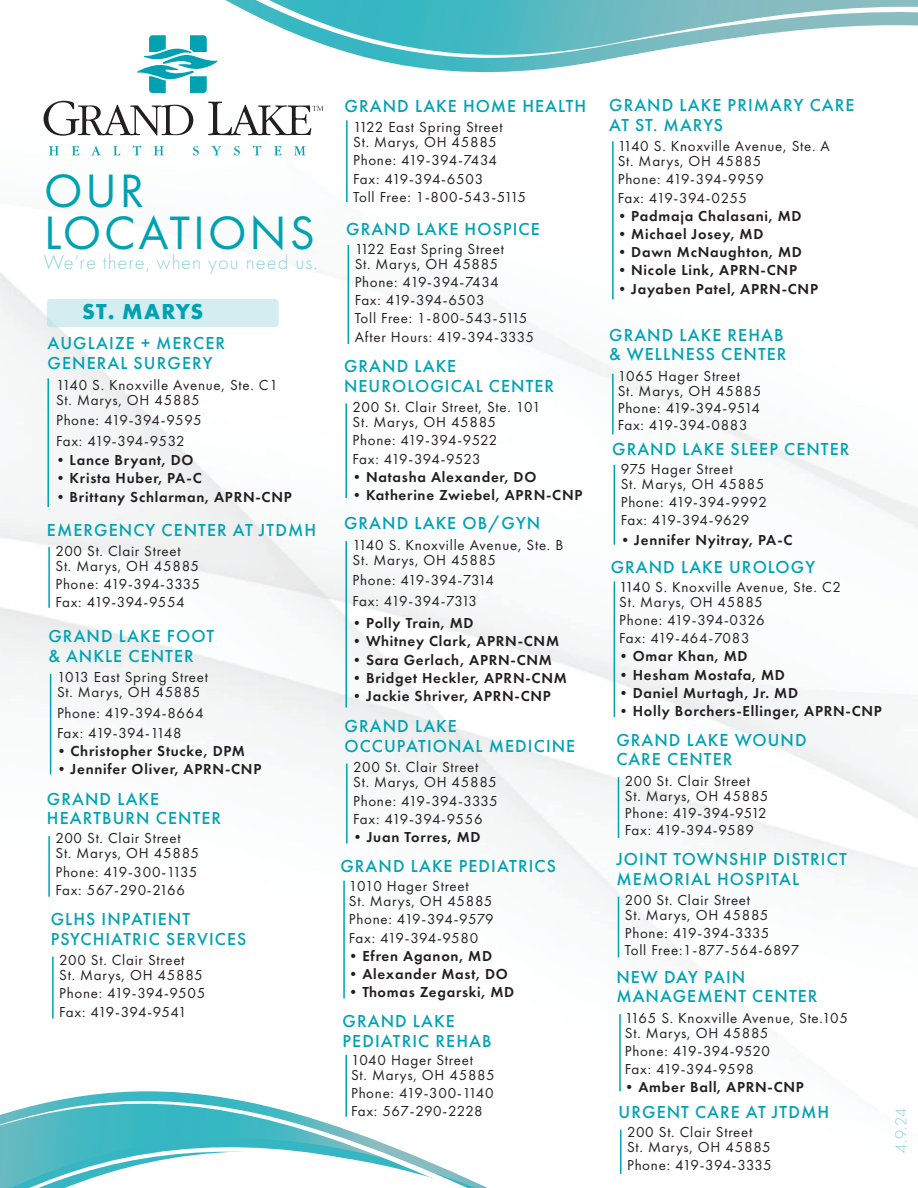
<style>
.page{position:relative;width:918px;height:1188px;background:#fff}
.page>*{position:absolute;margin:0;border:0;box-sizing:border-box;transform-origin:0 0}
.t1{font:48.6px/41.8px "Futura PT";letter-spacing:.06em;color:#00a2b2}
.t2{font:700 22.5px "Futura PT";letter-spacing:.06em;color:#00a2b2}
.t3{font:300 20.7px "Futura PT";letter-spacing:.05em;color:#8fd1db}
.t4{font:500 18px/19.5px "Futura PT";letter-spacing:.06em;color:#00a2b2}
.t5{font:300 16.5px "Futura PT";color:#8fd1db}
.t6{font:15px/15px "Futura PT";letter-spacing:.05em;color:#231f20}
.t7{font:600 15px "Futura PT";letter-spacing:.05em;color:#231f20}
.t8{font:15px/18.3px "Futura PT";letter-spacing:.03em;color:#231f20}
.t9{font:15px/18.3px "Futura PT";letter-spacing:.01em;color:#231f20}
.t10{font:15px/18.3px "Futura PT";letter-spacing:.02em;color:#231f20}
.t11{font:15px/18.3px "Futura PT";letter-spacing:.025em;color:#231f20}
.t12{font:15px/20.4px "Futura PT";letter-spacing:-.01em;color:#231f20}
.t13{font:15px/18.3px "Futura PT";letter-spacing:.015em;color:#231f20}
</style>
<div class="page">
<svg style="left:0;top:1091px;width:488px;height:97px"></svg>
<svg style="left:0;top:0;width:918px;height:188px"></svg>
<hr style="left:618px;top:897px;width:1px;height:60px;background:#00a2b2">
<hr style="left:47px;top:378px;width:2px;height:129px;background:#00a2b2">
<hr style="left:618px;top:777px;width:1px;height:61px;background:#00a2b2">
<hr style="left:612px;top:374px;width:2px;height:60px;background:#00a2b2">
<hr style="left:346px;top:764px;width:2px;height:80px;background:#00a2b2">
<hr style="left:614px;top:465px;width:1px;height:80px;background:#00a2b2">
<hr style="left:52px;top:956px;width:2px;height:62px;background:#00a2b2">
<hr style="left:345px;top:1055px;width:2px;height:62px;background:#00a2b2">
<hr style="left:620px;top:1130px;width:1px;height:44px;background:#00a2b2">
<hr style="left:348px;top:245px;width:1px;height:99px;background:#00a2b2">
<hr style="left:48px;top:547px;width:2px;height:61px;background:#00a2b2">
<hr style="left:346px;top:120px;width:2px;height:82px;background:#00a2b2">
<hr style="left:345px;top:403px;width:2px;height:95px;background:#00a2b2">
<hr style="left:619px;top:1014px;width:2px;height:77px;background:#00a2b2">
<hr style="left:614px;top:581px;width:1px;height:136px;background:#00a2b2">
<hr style="left:612px;top:141px;width:2px;height:158px;background:#00a2b2">
<hr style="left:50px;top:674px;width:1px;height:100px;background:#00a2b2">
<hr style="left:345px;top:541px;width:2px;height:167px;background:#00a2b2">
<hr style="left:48px;top:836px;width:2px;height:61px;background:#00a2b2">
<div style="left:47px;top:299px;width:232px;height:28px;background:#d4edf1;border-radius:4px"></div>
<hr style="left:343px;top:881px;width:2px;height:118px;background:#00a2b2">
<h1 class="t1" style="left:44px;top:170px;width:272px">OUR<br>LOCATIONS</h1>
<h3 class="t3" style="left:44px;top:251px;width:275px">We’re there, when you need us.</h3>
<h2 class="t2" style="left:82px;top:297px;width:123px">ST. MARYS</h2>
<p class="t4" style="left:48px;top:334px;width:179px">AUGLAIZE + MERCER<br>GENERAL SURGERY</p>
<p class="t6" style="left:56px;top:377px;width:223px">1140 S. Knoxville Avenue, Ste. C1<br>St. Marys, OH 45885</p>
<p class="t9" style="left:56px;top:410px;width:147px;line-height:20.4px">Phone: 419-394-9595<br>Fax: 419-394-9532</p>
<p class="t7" style="left:53px;top:451px;width:142px">•Lance Bryant, DO</p>
<p class="t7" style="left:53px;top:469px;width:150px">•Krista Huber, PA-C</p>
<p class="t7" style="left:53px;top:487px;width:240px">•Brittany Schlarman, APRN-CNP</p>
<p class="t4" style="left:47px;top:520px;width:271px">EMERGENCY CENTER AT JTDMH</p>
<p class="t6" style="left:55px;top:543px;width:145px">200 St. Clair Street<br>St. Marys, OH 45885</p>
<p class="t9" style="left:55px;top:575px;width:146px">Phone: 419-394-3335<br>Fax: 419-394-9554</p>
<p class="t4" style="left:48px;top:627px;width:168px">GRAND LAKE FOOT &amp; ANKLE CENTER</p>
<p class="t6" style="left:57px;top:670px;width:153px">1013 East Spring Street<br>St. Marys, OH 45885</p>
<p class="t11" style="left:57px;top:703px;width:148px;line-height:20.4px">Phone: 419-394-8664<br>Fax: 419-394-1148</p>
<p class="t7" style="left:54px;top:741px;width:192px">•Christopher Stucke, DPM</p>
<p class="t7" style="left:54px;top:760px;width:209px">•Jennifer Oliver, APRN-CNP</p>
<p class="t4" style="left:47px;top:789px;width:176px">GRAND LAKE<br>HEARTBURN CENTER</p>
<p class="t6" style="left:56px;top:831px;width:145px">200 St. Clair Street<br>St. Marys, OH 45885</p>
<p class="t8" style="left:56px;top:862px;width:143px">Phone: 419-300-1135<br>Fax: 567-290-2166</p>
<p class="t4" style="left:51px;top:909px;width:197px">GLHS INPATIENT<br>PSYCHIATRIC SERVICES</p>
<p class="t6" style="left:59px;top:953px;width:145px">200 St. Clair Street<br>St. Marys, OH 45885</p>
<p class="t10" style="left:59px;top:984px;width:148px">Phone: 419-394-9505<br>Fax: 419-394-9541</p>
<p class="t4" style="left:345px;top:97px;width:243px">GRAND LAKE HOME HEALTH</p>
<p class="t6" style="left:353px;top:119px;width:151px">1122 East Spring Street<br>St. Marys, OH 45885</p>
<p class="t11" style="left:353px;top:151px;width:174px">Phone: 419-394-7434<br>Fax: 419-394-6503<br>Toll Free: 1-800-543-5115</p>
<p class="t4" style="left:346px;top:219px;width:195px">GRAND LAKE HOSPICE</p>
<p class="t6" style="left:355px;top:241px;width:151px">1122 East Spring Street<br>St. Marys, OH 45885</p>
<p class="t8" style="left:355px;top:273px;width:181px">Phone: 419-394-7434<br>Fax: 419-394-6503<br>Toll Free: 1-800-543-5115<br>After Hours: 419-394-3335</p>
<p class="t4" style="left:344px;top:356px;width:212px">GRAND LAKE<br>NEUROLOGICAL CENTER</p>
<p class="t6" style="left:353px;top:400px;width:189px">200 St. Clair Street, Ste. 101<br>St. Marys, OH 45885</p>
<p class="t9" style="left:353px;top:431px;width:146px">Phone: 419-394-9522<br>Fax: 419-394-9523</p>
<p class="t7" style="left:350px;top:467px;width:188px">•Natasha Alexander, DO</p>
<p class="t7" style="left:350px;top:486px;width:234px">•Katherine Zwiebel, APRN-CNP</p>
<p class="t4" style="left:344px;top:513px;width:198px">GRAND LAKE OB/GYN</p>
<p class="t6" style="left:353px;top:537px;width:212px">1140 S. Knoxville Avenue, Ste. B<br>St. Marys, OH 45885</p>
<p class="t12" style="left:353px;top:570px;width:143px">Phone: 419-394-7314<br>Fax: 419-394-7313</p>
<p class="t7" style="left:350px;top:614px;width:125px">•Polly Train, MD</p>
<p class="t7" style="left:350px;top:632px;width:211px">•Whitney Clark, APRN-CNM</p>
<p class="t7" style="left:350px;top:650px;width:204px">•Sara Gerlach, APRN-CNM</p>
<p class="t7" style="left:350px;top:669px;width:219px">•Bridget Heckler, APRN-CNM</p>
<p class="t7" style="left:350px;top:687px;width:203px">•Jackie Shriver, APRN-CNP</p>
<p class="t4" style="left:345px;top:717px;width:232px">GRAND LAKE<br>OCCUPATIONAL MEDICINE</p>
<p class="t6" style="left:353px;top:760px;width:145px">200 St. Clair Street<br>St. Marys, OH 45885</p>
<p class="t9" style="left:353px;top:791px;width:146px">Phone: 419-394-3335<br>Fax: 419-394-9556</p>
<p class="t7" style="left:350px;top:828px;width:132px">•Juan Torres, MD</p>
<p class="t4" style="left:340px;top:856px;width:217px">GRAND LAKE PEDIATRICS</p>
<p class="t6" style="left:349px;top:878px;width:145px">1010 Hager Street<br>St. Marys, OH 45885</p>
<p class="t13" style="left:349px;top:910px;width:146px">Phone: 419-394-9579<br>Fax: 419-394-9580</p>
<p class="t7" style="left:346px;top:946px;width:148px">•Efren Aganon, MD</p>
<p class="t7" style="left:346px;top:964px;width:163px">•Alexander Mast, DO</p>
<p class="t7" style="left:346px;top:983px;width:170px">•Thomas Zegarski, MD</p>
<p class="t4" style="left:343px;top:1011px;width:150px">GRAND LAKE<br>PEDIATRIC REHAB</p>
<p class="t6" style="left:351px;top:1052px;width:145px">1040 Hager Street<br>St. Marys, OH 45885</p>
<p class="t8" style="left:351px;top:1084px;width:144px">Phone: 419-300-1140<br>Fax: 567-290-2228</p>
<p class="t4" style="left:609px;top:95px;width:247px">GRAND LAKE PRIMARY CARE<br>AT ST. MARYS</p>
<p class="t6" style="left:618px;top:139px;width:214px">1140 S. Knoxville Avenue, Ste. A<br>St. Marys, OH 45885</p>
<p class="t11" style="left:618px;top:170px;width:148px">Phone: 419-394-9959<br>Fax: 419-394-0255</p>
<p class="t7" style="left:615px;top:206px;width:188px">•Padmaja Chalasani, MD</p>
<p class="t7" style="left:615px;top:225px;width:150px">•Michael Josey, MD</p>
<p class="t7" style="left:615px;top:243px;width:189px">•Dawn McNaughton, MD</p>
<p class="t7" style="left:615px;top:261px;width:184px">•Nicole Link, APRN-CNP</p>
<p class="t7" style="left:615px;top:279px;width:205px">•Jayaben Patel, APRN-CNP</p>
<p class="t4" style="left:609px;top:325px;width:179px">GRAND LAKE REHAB &amp; WELLNESS CENTER</p>
<p class="t6" style="left:618px;top:368px;width:145px">1065 Hager Street<br>St. Marys, OH 45885</p>
<p class="t10" style="left:618px;top:399px;width:144px;line-height:17.1px">Phone: 419-394-9514<br>Fax: 419-394-0883</p>
<p class="t4" style="left:612px;top:439px;width:239px">GRAND LAKE SLEEP CENTER</p>
<p class="t6" style="left:621px;top:461px;width:145px">975 Hager Street<br>St. Marys, OH 45885</p>
<p class="t10" style="left:621px;top:493px;width:148px">Phone: 419-394-9992<br>Fax: 419-394-9629</p>
<p class="t7" style="left:618px;top:530px;width:176px">•Jennifer Nyitray, PA-C</p>
<p class="t4" style="left:611px;top:557px;width:206px">GRAND LAKE UROLOGY</p>
<p class="t6" style="left:619px;top:579px;width:223px">1140 S. Knoxville Avenue, Ste. C2<br>St. Marys, OH 45885</p>
<p class="t8" style="left:619px;top:611px;width:147px">Phone: 419-394-0326<br>Fax: 419-464-7083</p>
<p class="t7" style="left:616px;top:647px;width:133px">•Omar Khan, MD</p>
<p class="t7" style="left:616px;top:665px;width:170px">•Hesham Mostafa, MD</p>
<p class="t7" style="left:616px;top:684px;width:183px">•Daniel Murtagh, Jr. MD</p>
<p class="t7" style="left:616px;top:702px;width:267px">•Holly Borchers-Ellinger, APRN-CNP</p>
<p class="t4" style="left:616px;top:730px;width:192px">GRAND LAKE WOUND<br>CARE CENTER</p>
<p class="t6" style="left:625px;top:773px;width:145px">200 St. Clair Street<br>St. Marys, OH 45885</p>
<p class="t9" style="left:625px;top:804px;width:143px;line-height:17.1px">Phone: 419-394-9512<br>Fax: 419-394-9589</p>
<p class="t4" style="left:616px;top:850px;width:232px">JOINT TOWNSHIP DISTRICT<br>MEMORIAL HOSPITAL</p>
<p class="t6" style="left:625px;top:893px;width:145px">200 St. Clair Street<br>St. Marys, OH 45885</p>
<p class="t8" style="left:625px;top:924px;width:176px;line-height:17.1px">Phone: 419-394-3335<br>Toll Free:1-877-564-6897</p>
<p class="t4" style="left:616px;top:967px;width:203px">NEW DAY PAIN<br>MANAGEMENT CENTER</p>
<p class="t6" style="left:625px;top:1010px;width:225px">1165 S. Knoxville Avenue, Ste.105<br>St. Marys, OH 45885</p>
<p class="t10" style="left:625px;top:1042px;width:147px">Phone: 419-394-9520<br>Fax: 419-394-9598</p>
<p class="t7" style="left:622px;top:1078px;width:184px">•Amber Ball, APRN-CNP</p>
<p class="t4" style="left:619px;top:1103px;width:212px">URGENT CARE AT JTDMH</p>
<p class="t6" style="left:627px;top:1124px;width:145px">200 St. Clair Street<br>St. Marys, OH 45885</p>
<p class="t9" style="left:627px;top:1156px;width:146px">Phone: 419-394-3335</p>
<p class="t5" style="left:892px;top:1153px;width:46px;rotate:-90deg">4.9.24</p>
</div>
